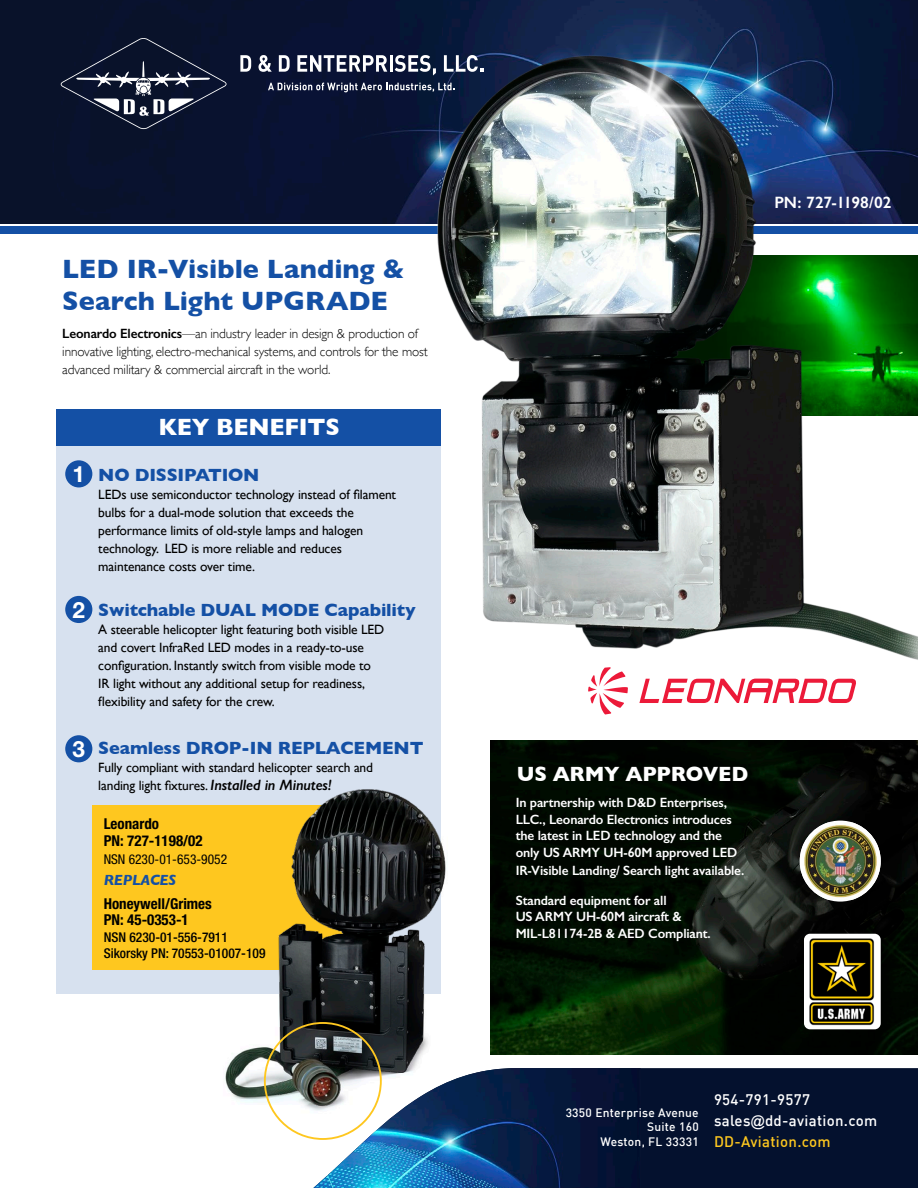
<style>
.page{position:relative;width:918px;height:1188px;background:#fff}
.page>*{position:absolute;margin:0;border:0;box-sizing:border-box;transform-origin:0 0}
.Title_Header{font:700 27px/32.4px "Gill Sans";color:#1450a5}
.t1{font:700 24px "Gill Sans";letter-spacing:-.01em;color:#fff}
.Title_Header-2{font:700 22.5px "Helvetica Neue LT Std";color:#fff}
.t2{font:700 21px "Gill Sans";letter-spacing:-.01em;color:#fff}
.t3{font:700 18px "Gill Sans";letter-spacing:-.01em;color:#1450a5}
.t4{font:600 16.5px "Gill Sans";color:#fff}
.t5{font:700 condensed 15px/16.5px "Helvetica Neue LT Std";color:#000}
.t6{font:500 15px "DIN";letter-spacing:.02em;color:#fff}
.t7{font:500 15px "DIN";letter-spacing:.02em;color:#fec71f}
.t8{font:italic 700 15px "Gill Sans";letter-spacing:-.01em;color:#1450a5}
.t9{font:13.5px/18px "Gill Sans";letter-spacing:-.01em;color:#000}
.t10{font:600 13.5px/16.5px "Gill Sans";letter-spacing:-.01em;color:#fff}
.t11{font:300 13.5px/18px "Gill Sans";letter-spacing:-.01em;color:#000}
.t12{font:500 condensed 13.5px/16.5px "Helvetica Neue LT Std";color:#000}
.t13{font:condensed 13.5px "Helvetica Neue LT Std";color:#000}
.Footer_Text{font:500 12px/14.4px "DIN";letter-spacing:.02em;color:#fff;text-align:right}
.s1{font-weight:600}
.s2{font-weight:600;font-style:italic;font-size:15px}
.s3{font-family:"Gill Sans";font-weight:600}
</style>
<div class="page">
<img style="left:0;top:0;width:918px;height:224px">
<div style="left:0;top:226px;width:918px;height:7px;background:#1450a5"></div>
<img style="left:227px;top:1043px;width:51px;height:25px">
<div style="left:56px;top:410px;width:385px;height:584px;background:#d7e1ef"></div>
<div style="left:92px;top:805px;width:258px;height:165px;background:#fec71f"></div>
<img style="left:490px;top:752px;width:428px;height:302px">
<div style="left:56px;top:410px;width:385px;height:36px;background:#1450a5"></div>
<div style="left:225px;top:1068px;width:693px;height:120px;background:#04112e"></div>
<img style="left:226px;top:1068px;width:415px;height:120px">
<svg style="left:240px;top:55px;width:11px;height:17px"></svg>
<svg style="left:259px;top:55px;width:13px;height:17px"></svg>
<svg style="left:279px;top:55px;width:11px;height:17px"></svg>
<svg style="left:297px;top:55px;width:53px;height:17px"></svg>
<svg style="left:268px;top:83px;width:82px;height:9px"></svg>
<img style="left:350px;top:12px;width:568px;height:740px">
<svg style="left:61px;top:38px;width:166px;height:91px;background:#252d43"></svg>
<img style="left:800px;top:822px;width:81px;height:78px">
<div style="left:65px;top:460px;width:27px;height:27px;background:#1450a5;border-radius:50%"></div>
<div style="left:65px;top:596px;width:27px;height:27px;background:#1450a5;border-radius:50%"></div>
<div style="left:65px;top:735px;width:27px;height:27px;background:#1450a5;border-radius:50%"></div>
<img style="left:278px;top:778px;width:223px;height:365px">
<div style="left:264px;top:1022px;width:118px;height:118px;border:2px solid #fec71f;border-radius:50%"></div>
<div style="left:804px;top:934px;width:77px;height:95px;background:#fff;border-radius:6px"></div>
<img style="left:809px;top:938px;width:66px;height:88px">
<svg style="left:639px;top:679px;width:217px;height:24px"></svg>
<svg style="left:588px;top:667px;width:40px;height:47px"></svg>
<p class="Title_Header" style="left:62px;top:252px;width:344px">LED IR-Visible Landing &amp;<br>Search Light UPGRADE</p>
<p class="t11" style="left:62px;top:324px;width:367px"><span class="s1">Leonardo Electronics</span>—an industry leader in design &amp; production of innovative lighting, electro-mechanical systems, and controls for the most advanced military &amp; commercial aircraft in the world.</p>
<p class="Title_Header-2" style="left:73px;top:460px;width:14px">1</p>
<p class="Title_Header-2" style="left:73px;top:596px;width:14px">2</p>
<p class="Title_Header-2" style="left:73px;top:735px;width:14px">3</p>
<p class="t1" style="left:158px;top:408px;width:183px">KEY BENEFITS</p>
<p class="t3" style="left:98px;top:460px;width:163px">NO DISSIPATION</p>
<p class="t9" style="left:98px;top:485px;width:299px">LEDs use semiconductor technology instead of filament bulbs for a dual-mode solution that exceeds the performance limits of old-style lamps and halogen technology. LED is more reliable and reduces maintenance costs over time.</p>
<p class="t3" style="left:98px;top:595px;width:319px">Switchable DUAL MODE Capability</p>
<p class="t9" style="left:98px;top:620px;width:288px">A steerable helicopter light featuring both visible LED and covert InfraRed LED modes in a ready-to-use configuration. Instantly switch from visible mode to IR light without any additional setup for readiness, flexibility and safety for the crew.</p>
<p class="t3" style="left:98px;top:733px;width:327px">Seamless DROP-IN REPLACEMENT</p>
<p class="t9" style="left:98px;top:758px;width:276px">Fully compliant with standard helicopter search and landing light fixtures. <span class="s2">Installed in Minutes!</span></p>
<p class="t5" style="left:104px;top:815px;width:100px">Leonardo<br>PN: 727-1198/02</p>
<p class="t13" style="left:104px;top:851px;width:125px">NSN 6230-01-653-9052</p>
<p class="t8" style="left:104px;top:872px;width:74px">REPLACES</p>
<p class="t5" style="left:104px;top:895px;width:110px">Honeywell/Grimes<br>PN: 45-0353-1</p>
<p class="t12" style="left:104px;top:928px;width:163px">NSN 6230-01-556-7911<br>Sikorsky PN: 70553-01007-109</p>
<p class="t4" style="left:774px;top:192px;width:119px">PN: 727-1198/02</p>
<p class="t2" style="left:517px;top:758px;width:233px">US ARMY APPROVED</p>
<p class="t10" style="left:516px;top:795px;width:223px">In partnership with D&amp;D Enterprises, LLC., Leonardo Electronics introduces the latest in LED technology and the only US ARMY UH-60M approved LED</p>
<p class="t10" style="left:516px;top:862px;width:230px">IR-Visible Landing/ Search light available.</p>
<p class="t10" style="left:516px;top:892px;width:197px">Standard equipment for all<br>US ARMY UH-60M aircraft &amp;<br>MIL-L81174-2B &amp; AED Compliant.</p>
<p class="Footer_Text" style="left:566px;top:1105px;width:135px">3350 Enterprise Avenue<br>Suite 160</p>
<p class="Footer_Text" style="left:601px;top:1134px;width:100px">Weston, FL 33331</p>
<p class="t6" style="left:714px;top:1090px;width:98px">954-791-9577</p>
<p class="t6" style="left:714px;top:1111px;width:165px">sales<span class="s3">@</span>dd-aviation.com</p>
<p class="t7" style="left:714px;top:1132px;width:118px">DD-Aviation.com</p>
</div>
